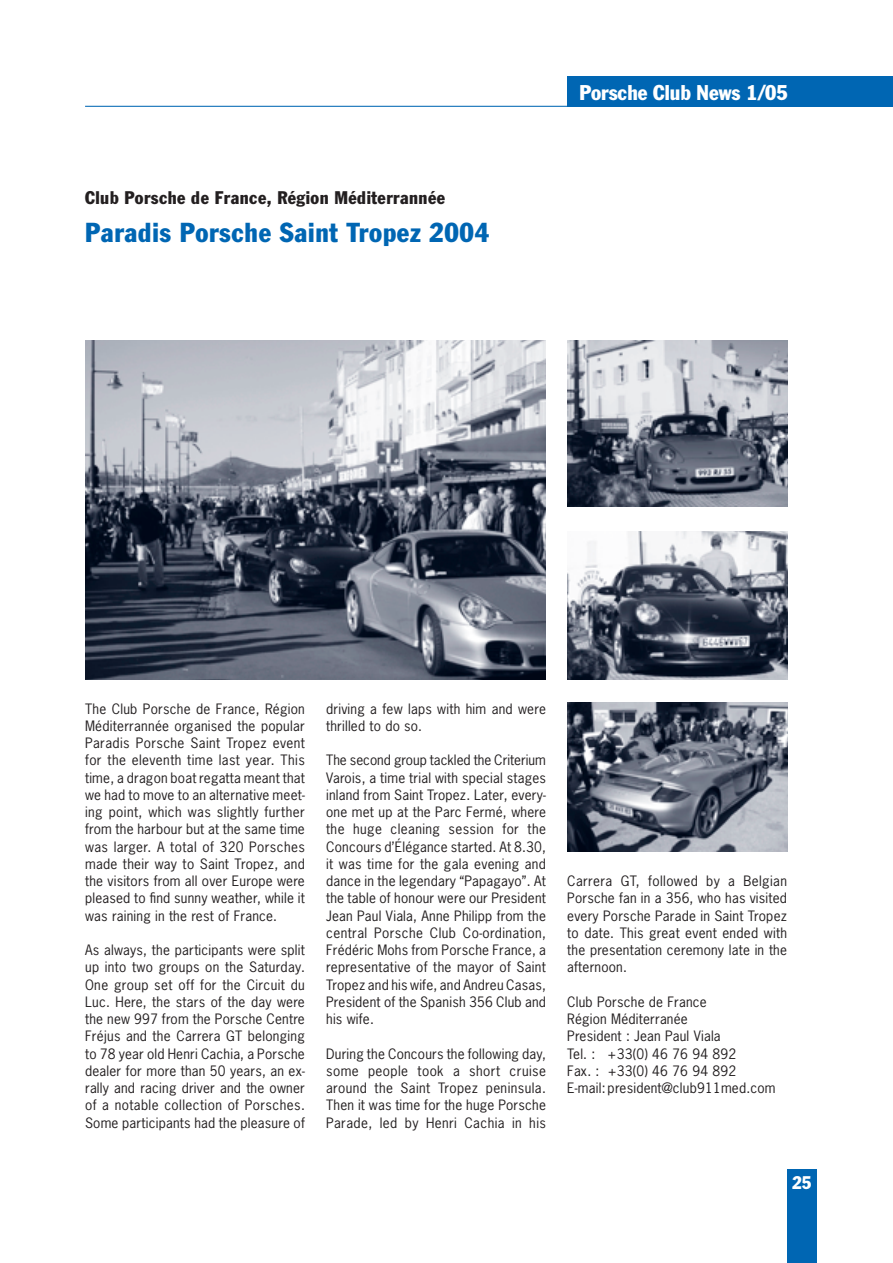
<style>
.page{position:relative;width:893px;height:1263px;background:#fff}
.page>*{position:absolute;margin:0;border:0;box-sizing:border-box;transform-origin:0 0}
.t1{font:condensed 27px "Porsche Franklin Gothic";letter-spacing:.025em;color:#0066b3}
.t2{font:condensed 21px "Porsche Franklin Gothic";color:#fff}
.t3{font:condensed 18px "Porsche Franklin Gothic";letter-spacing:.025em;color:#231f20}
.t4{font:condensed 18px "Porsche Franklin Gothic";color:#fff}
.t5{font:13.5px/17.2px "Porsche News Gothic";letter-spacing:.015em;color:#231f20;text-align:justify}
</style>
<div class="page">
<div style="left:567px;top:77px;width:325px;height:30px;background:#0066b3"></div>
<hr style="left:85px;top:106px;width:807px;height:1px;background:#0066b3">
<div style="left:787px;top:1169px;width:29px;height:94px;background:#0066b3"></div>
<img style="left:567px;top:340px;width:220px;height:167px">
<img style="left:85px;top:340px;width:461px;height:339px">
<img style="left:567px;top:532px;width:220px;height:147px">
<img style="left:567px;top:702px;width:220px;height:150px">
<h3 class="t3" style="left:85px;top:191px;width:361px">Club Porsche de France, Région Méditerrannée</h3>
<h1 class="t1" style="left:85px;top:222px;width:405px">Paradis Porsche Saint Tropez 2004</h1>
<h2 class="t2" style="left:579px;top:85px;width:210px">Porsche Club News 1/05</h2>
<p class="t5" style="left:85px;top:701px;width:221px">The Club Porsche de France, Région Méditerrannée organised the popular Paradis Porsche Saint Tropez event for the eleventh time last year. This time, a dragon boat regatta meant that we had to move to an alternative meet&shy;ing point, which was slightly further from the harbour but at the same time was larger. A total of 320 Porsches made their way to Saint Tropez, and the visitors from all over Europe were pleased to find sunny weather, while it was raining in the rest of France.</p>
<p class="t5" style="left:85px;top:943px;width:221px">As always, the participants were split up into two groups on the Saturday.<br>One group set off for the Circuit du Luc. Here, the stars of the day were the new 997 from the Porsche Centre Fréjus and the Carrera GT belonging to 78 year old Henri Cachia, a Porsche dealer for more than 50 years, an ex&shy;rally and racing driver and the owner of a notable collection of Porsches.<br>Some participants had the pleasure of</p>
<p class="t5" style="left:326px;top:701px;width:221px">driving a few laps with him and were thrilled to do so.</p>
<p class="t5" style="left:326px;top:753px;width:221px">The second group tackled the Criterium Varois, a time trial with special stages inland from Saint Tropez. Later, every&shy;one met up at the Parc Fermé, where the huge cleaning session for the Concours d’Élégance started. At 8.30, it was time for the gala evening and dance in the legendary “Papagayo”. At the table of honour were our President Jean Paul Viala, Anne Philipp from the central Porsche Club Co-ordination, Frédéric Mohs from Porsche France, a representative of the mayor of Saint Tropez and his wife, and Andreu Casas, President of the Spanish 356 Club and his wife.</p>
<p class="t5" style="left:326px;top:1046px;width:221px">During the Concours the following day, some people took a short cruise around the Saint Tropez peninsula.<br>Then it was time for the huge Porsche Parade, led by Henri Cachia in his</p>
<p class="t5" style="left:567px;top:874px;width:221px">Carrera GT, followed by a Belgian Porsche fan in a 356, who has visited every Porsche Parade in Saint Tropez to date. This great event ended with the presentation ceremony late in the afternoon.</p>
<p class="t5" style="left:567px;top:994px;width:210px;text-align:left">Club Porsche de France<br>Région Méditerranée<br>President : Jean Paul Viala<br>Tel. : +33(0) 46 76 94 892<br>Fax. : +33(0) 46 76 94 892<br>E-mail: president@club911med.com</p>
<h3 class="t4" style="left:792px;top:1176px;width:21px">25</h3>
</div>
